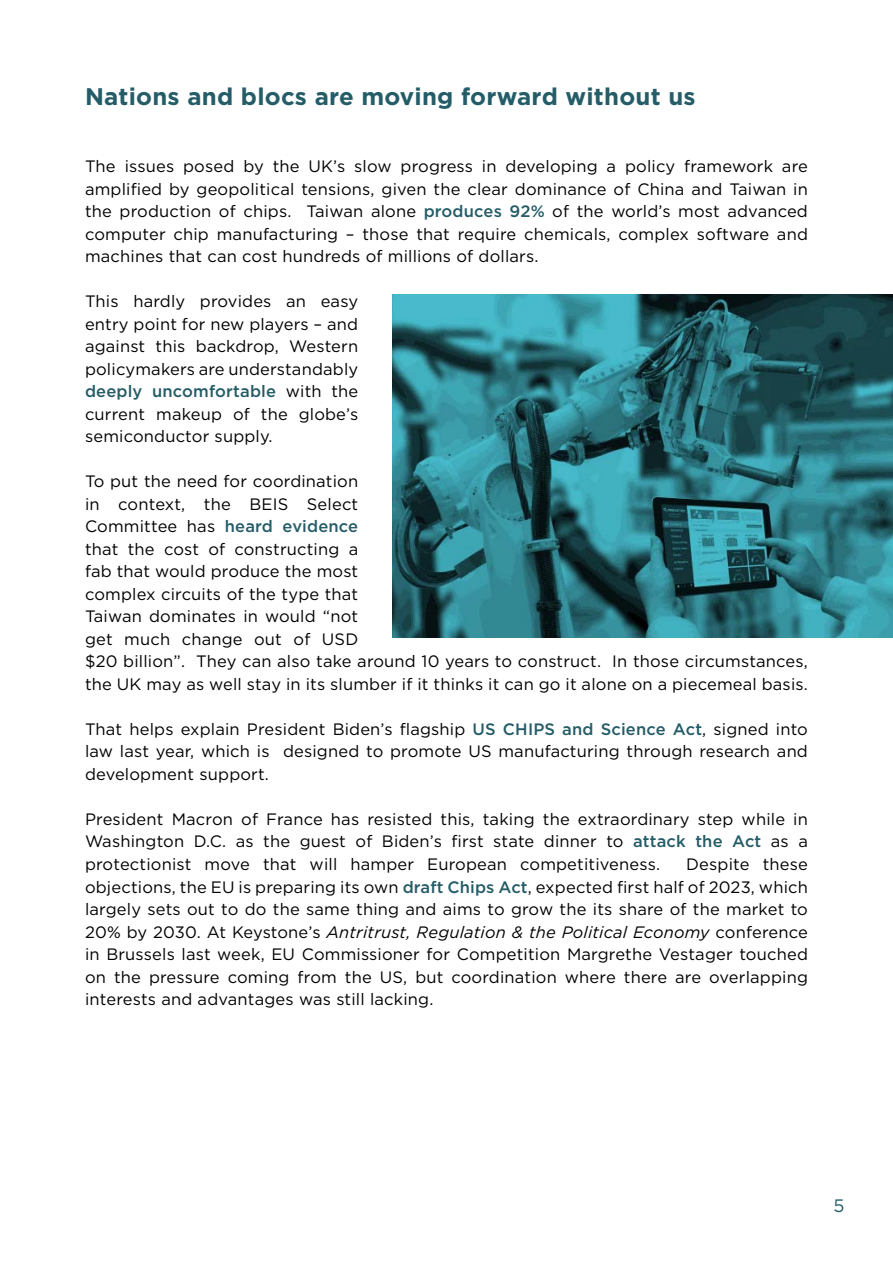
<style>
.page{position:relative;width:893px;height:1263px;background:#fff}
.page>*{position:absolute;margin:0;border:0;box-sizing:border-box;transform-origin:0 0}
.t1{font:700 24px "Gotham";letter-spacing:.01em;color:#245c67}
.t2{font:18px "Gotham";color:#245c67}
.t3{font:16.5px/22.5px "Gotham";letter-spacing:.01em;color:#000;text-align:justify}
.s1{font-weight:500;color:#245c67}
.s2{font-style:italic}
</style>
<div class="page">
<img style="left:392px;top:295px;width:501px;height:343px">
<p class="t1" style="left:85px;top:83px;width:612px">Nations and blocs are moving forward without us</p>
<p class="t3" style="left:85px;top:155px;width:724px">The issues posed by the UK’s slow progress in developing a policy framework are amplified by geopolitical tensions, given the clear dominance of China and Taiwan in the production of chips. Taiwan alone <span class="s1">produces 92%</span> of the world’s most advanced computer chip manufacturing – those that require chemicals, complex software and machines that can cost hundreds of millions of dollars.</p>
<p class="t3" style="left:85px;top:290px;width:275px">This hardly provides an easy entry point for new players – and against this backdrop, Western policymakers are understandably <span class="s1">deeply uncomfortable</span> with the current makeup of the globe’s semiconductor supply.</p>
<p class="t3" style="left:85px;top:470px;width:724px;text-align:left">To put the need for coordination<br>in context, the BEIS Select<br>Committee has <span class="s1">heard evidence<br></span>that the cost of constructing a<br>fab that would produce the most<br>complex circuits of the type that<br>Taiwan dominates in would “not<br>get much change out of USD<br>$20 billion”. They can also take around 10 years to construct. In those circumstances, the UK may as well stay in its slumber if it thinks it can go it alone on a piecemeal basis.</p>
<p class="t3" style="left:85px;top:718px;width:724px">That helps explain President Biden’s flagship <span class="s1">US CHIPS and Science Act</span>, signed into law last year, which is designed to promote US manufacturing through research and development support.</p>
<p class="t3" style="left:85px;top:808px;width:724px">President Macron of France has resisted this, taking the extraordinary step while in Washington D.C. as the guest of Biden’s first state dinner to <span class="s1">attack the Act</span> as a protectionist move that will hamper European competitiveness.</p>
<p class="t3" style="left:85px;top:853px;width:724px;text-indent:601px">Despite these objections, the EU is preparing its own <span class="s1">draft Chips Act</span>, expected first half of 2023, which largely sets out to do the same thing and aims to grow the its share of the market to 20% by 2030. At Keystone’s <span class="s2">Antritrust, Regulation &amp; the Political Economy</span> conference in Brussels last week, EU Commissioner for Competition Margrethe Vestager touched on the pressure coming from the US, but coordination where there are overlapping interests and advantages was still lacking.</p>
<p class="t2" style="left:833px;top:1196px;width:13px">5</p>
</div>
